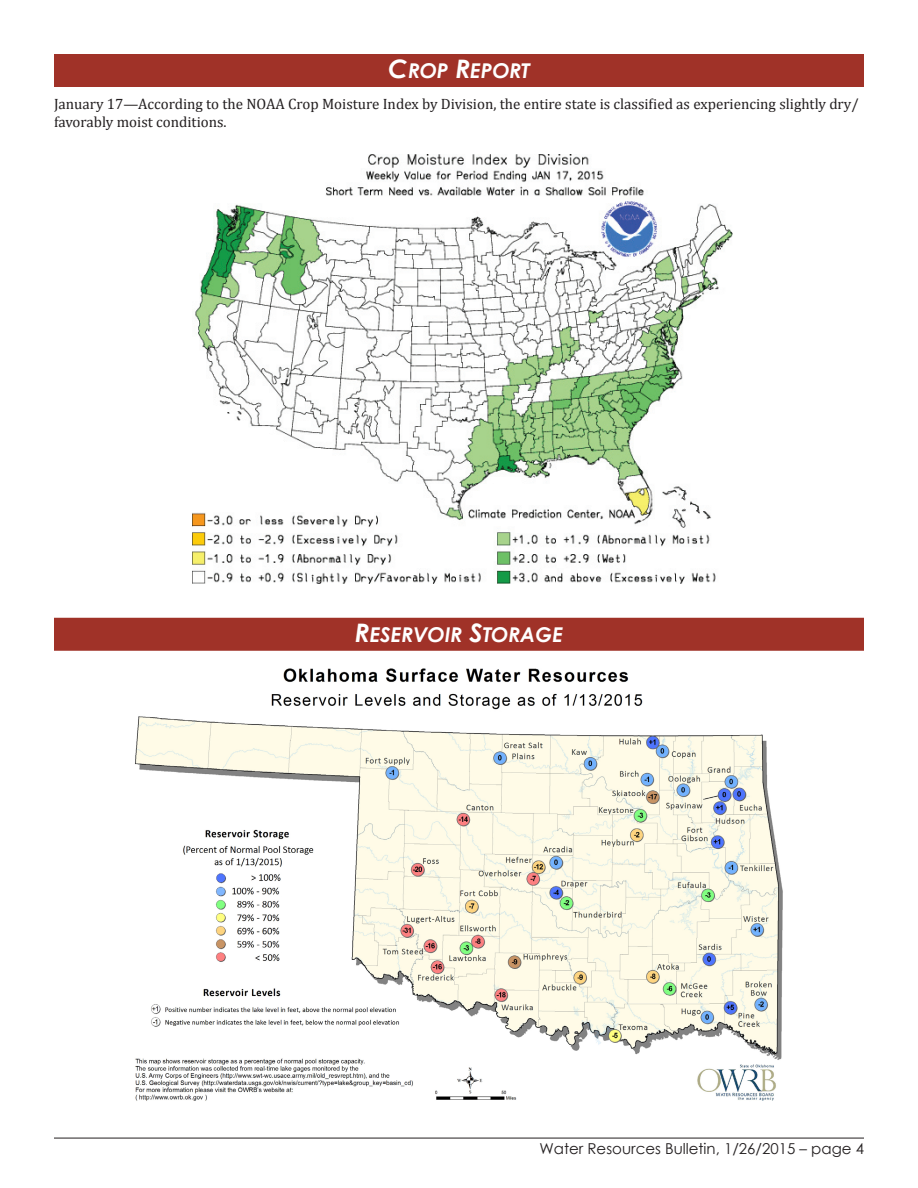
<style>
.page{position:relative;width:918px;height:1188px;background:#fff}
.page>*{position:absolute;margin:0;border:0;box-sizing:border-box;transform-origin:0 0}
.t1{font:20.4px "Century Gothic Bold Italic SC800";color:#fff}
.t2{font:15px/18px "Cambria";color:#231f20}
.t3{font:15px "Century Gothic";color:#231f20}
.s1{font-size:25.5px}
</style>
<div class="page">
<hr style="left:54px;top:1138px;width:810px;height:1px;background:#231f20">
<div style="left:54px;top:54px;width:810px;height:33px;background:#a03228"></div>
<div style="left:54px;top:618px;width:810px;height:33px;background:#a03228"></div>
<img style="left:192px;top:154px;width:540px;height:429px">
<img style="left:135px;top:668px;width:648px;height:433px">
<p class="t1" style="left:388px;top:55px;width:143px"><span class="s1">C</span>ROP <span class="s1">R</span>EPORT</p>
<p class="t2" style="left:54px;top:95px;width:806px">January 17—According to the NOAA Crop Moisture Index by Division, the entire state is classified as experiencing slightly dry/ favorably moist conditions.</p>
<p class="t1" style="left:355px;top:619px;width:210px"><span class="s1">R</span>ESERVOIR <span class="s1">S</span>TORAGE</p>
<p class="t3" style="left:539px;top:1138px;width:326px">Water Resources Bulletin, 1/26/2015 – page 4</p>
</div>
